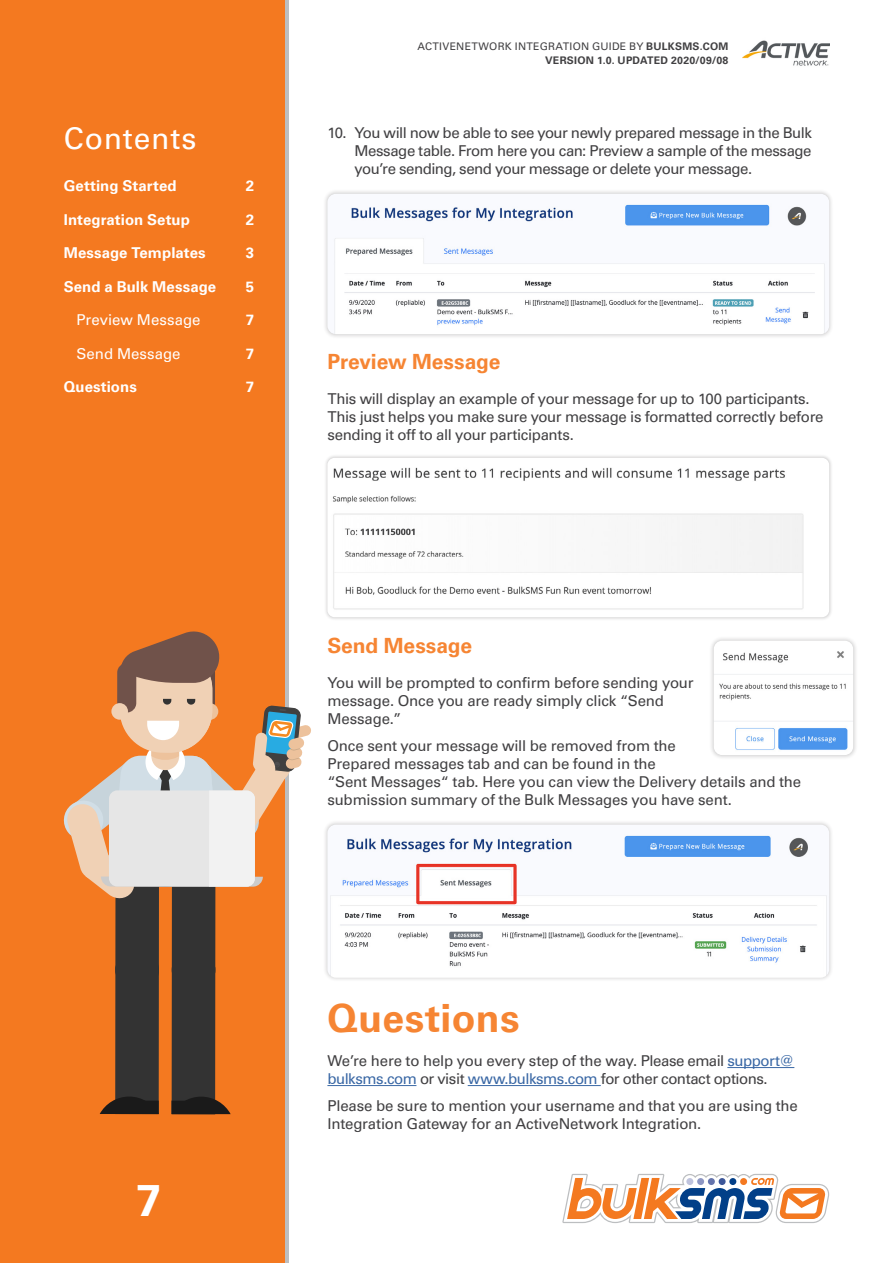
<style>
.page{position:relative;width:893px;height:1263px;background:#fff}
.page>*{position:absolute;margin:0;border:0;box-sizing:border-box;transform-origin:0 0}
.t1{font:700 45px "Univers LT Pro 65";color:#fff}
.t2{font:700 39px "Univers LT Pro 65";letter-spacing:.01em;color:#f68533}
.t3{font:30px "Univers LT Pro 55 Roman";letter-spacing:.025em;color:#fff}
.t4{font:700 21px "Univers LT Pro 65";letter-spacing:-.005em;color:#f68533}
.t5{font:15px/18px "Univers LT Pro 55 Roman";letter-spacing:-.015em;color:#414042}
.t6{font:700 15px "Univers LT Pro 65";color:#fff}
.t7{font:15px "Univers LT Pro 55 Roman";color:#fff}
.t8{font:10.5px "Univers LT Pro 55 Roman";letter-spacing:.025em;color:#414042}
.t9{font:700 10.5px "Univers LT Pro 65";letter-spacing:.025em;color:#414042}
.s1{font-family:"Univers LT Pro 65";font-weight:700}
.s2{color:#3a68a5}
</style>
<div class="page">
<img style="left:743px;top:40px;width:86px;height:26px">
<div style="left:323px;top:189px;width:510px;height:150px;background:#231f20;opacity:.25"></div>
<img style="left:327px;top:194px;width:502px;height:140px">
<div style="left:0;top:0;width:285px;height:1263px;background:#f47920"></div>
<div style="left:115px;top:842px;width:44px;height:149px;background:#333;border-radius:22px"></div>
<svg style="left:100px;top:948px;width:59px;height:166px"></svg>
<div style="left:172px;top:842px;width:43px;height:150px;background:#333;border-radius:22px"></div>
<svg style="left:172px;top:948px;width:59px;height:166px"></svg>
<div style="left:172px;top:1101px;width:43px;height:13px;background:#1a1a1a"></div>
<svg style="left:63px;top:626px;width:248px;height:274px"></svg>
<div style="left:324px;top:454px;width:509px;height:166px;background:#ecebeb"></div>
<img style="left:327px;top:458px;width:502px;height:159px">
<div style="left:323px;top:820px;width:510px;height:162px;background:#f1f0f1"></div>
<img style="left:327px;top:825px;width:502px;height:153px">
<div style="left:709px;top:636px;width:149px;height:124px;background:#231f20;opacity:.25"></div>
<img style="left:714px;top:641px;width:139px;height:114px">
<hr style="left:727px;top:1067px;width:67px;height:1px;background:#3a68a5">
<hr style="left:327px;top:1085px;width:89px;height:1px;background:#3a68a5">
<hr style="left:468px;top:1085px;width:133px;height:1px;background:#3a68a5">
<svg style="left:562px;top:1174px;width:267px;height:49px"></svg>
<h3 class="t3" style="left:64px;top:118px;width:134px">Contents</h3>
<p class="t6" style="left:64px;top:175px;width:114px">Getting Started</p>
<p class="t6" style="left:246px;top:175px;width:10px">2</p>
<p class="t6" style="left:64px;top:209px;width:128px">Integration Setup</p>
<p class="t6" style="left:246px;top:209px;width:10px">2</p>
<p class="t6" style="left:64px;top:242px;width:144px">Message Templates</p>
<p class="t6" style="left:246px;top:242px;width:10px">3</p>
<p class="t6" style="left:64px;top:276px;width:154px">Send a Bulk Message</p>
<p class="t6" style="left:246px;top:276px;width:10px">5</p>
<p class="t7" style="left:77px;top:310px;width:126px">Preview Message</p>
<p class="t6" style="left:246px;top:309px;width:10px">7</p>
<p class="t7" style="left:77px;top:343px;width:106px">Send Message</p>
<p class="t6" style="left:246px;top:343px;width:10px">7</p>
<p class="t6" style="left:64px;top:376px;width:75px">Questions</p>
<p class="t6" style="left:246px;top:376px;width:10px">7</p>
<p class="t8" style="left:417px;top:39px;width:313px">ACTIVENETWORK INTEGRATION GUIDE BY <span class="s1">BULKSMS.COM</span></p>
<p class="t9" style="left:545px;top:53px;width:185px">VERSION 1.0. UPDATED 2020/09/08</p>
<p class="t5" style="left:354px;top:123px;width:459px;text-align:justify;text-indent:-27px">10. You will now be able to see your newly prepared message in the Bulk Message table. From here you can: Preview a sample of the message you’re sending, send your message or delete your message.</p>
<h3 class="t4" style="left:327px;top:347px;width:174px">Preview Message</h3>
<p class="t5" style="left:327px;top:389px;width:498px">This will display an example of your message for up to 100 participants.<br>This just helps you make sure your message is formatted correctly before sending it off to all your participants.</p>
<h3 class="t4" style="left:327px;top:631px;width:146px">Send Message</h3>
<p class="t5" style="left:327px;top:673px;width:368px">You will be prompted to confirm before sending your message. Once you are ready simply click “Send<br>Message.”</p>
<p class="t5" style="left:327px;top:736px;width:475px">Once sent your message will be removed from the<br>Prepared messages tab and can be found in the<br>“Sent Messages“ tab. Here you can view the Delivery details and the submission summary of the Bulk Messages you have sent.</p>
<h1 class="t1" style="left:136px;top:1168px;width:27px">7</h1>
<h2 class="t2" style="left:327px;top:990px;width:194px">Questions</h2>
<p class="t5" style="left:327px;top:1051px;width:468px">We’re here to help you every step of the way. Please email <span class="s2">support@ bulksms.com</span> or visit <span class="s2">www.bulksms.com</span> for other contact options.</p>
<p class="t5" style="left:327px;top:1095px;width:472px">Please be sure to mention your username and that you are using the<br>Integration Gateway for an ActiveNetwork Integration.</p>
</div>
